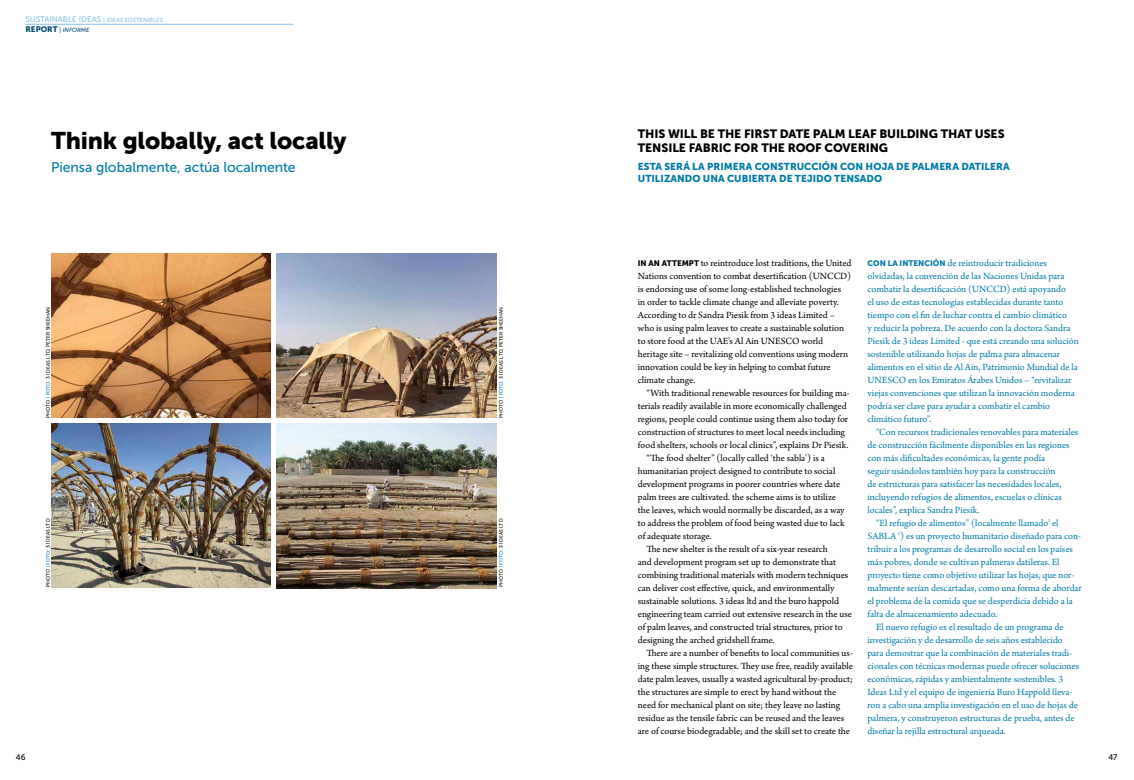
<style>
.page{position:relative;width:1134px;height:780px;background:#fff}
.page>*{position:absolute;margin:0;border:0;box-sizing:border-box;transform-origin:0 0}
.t1{font:24px "Museo Sans 900";letter-spacing:-.005em;color:#000}
.t2{font:14px "Museo Sans 500";letter-spacing:-.005em;color:#007ca9}
.t3{font:12px/14px "Museo Sans 900";letter-spacing:-.005em;color:#000}
.t4{font:10px/13px "Arno Pro";color:#000}
.t5{font:10px/13px "Arno Pro";color:#007ca9}
.t6{font:10px/12px "Museo Sans 900";letter-spacing:.005em;color:#007ca9}
.t7{font:8px "Museo Sans 500";color:#87c1e5}
.t8{font:8px "Museo Sans 500";color:#000}
.t9{font:italic 6px "Museo Sans 500";color:#004971}
.t10{font:italic 6px "Museo Sans 500";color:#87c1e5}
.t11{font:5px "Museo Sans 500";letter-spacing:.01em;color:#000}
.s1{font-size:6px}
.s2{font-style:italic;font-size:6px}
.s3{font-family:"Museo Sans 900";font-style:normal;font-size:8px}
.s4{font-style:normal}
.s5{color:#007ca9}
.s6{font-family:"Museo Sans 900";font-size:8px}
</style>
<div class="page">
<img style="left:277px;top:253px;width:219px;height:164px">
<img style="left:51px;top:253px;width:219px;height:164px">
<img style="left:51px;top:423px;width:219px;height:164px">
<img style="left:277px;top:423px;width:219px;height:165px">
<hr style="left:26px;top:24px;width:267px;height:1px;background:#87c1e5">
<p class="t7" style="left:26px;top:15px;width:112px">Su stai nabl e Ideas <span class="s1">|</span> <span class="s2">IDEAS SOSTEN</span></p>
<p class="t10" style="left:148px;top:17px;width:7px">IBLES</p>
<p class="t9" style="left:26px;top:27px;width:65px"><span class="s3">REPORT</span> <span class="s4">|</span> INFORME</p>
<h1 class="t1" style="left:51px;top:126px;width:297px">THINK GLOBALLY, ACT LOCALLY</h1>
<h2 class="t2" style="left:51px;top:160px;width:246px">Piensa globalmente, actúa localmente</h2>
<p class="t11" style="left:45px;top:417px;width:112px;rotate:-90deg">Ph oto <span class="s5">| Foto:</span> 3 id eas Ltd, Peter Sheehan</p>
<p class="t11" style="left:45px;top:586px;width:69px;rotate:-90deg">Ph oto <span class="s5">| Foto:</span> 3 id eas Ltd</p>
<p class="t11" style="left:498px;top:417px;width:112px;rotate:-90deg">Ph oto <span class="s5">| Foto:</span> 3 id eas Ltd, Peter Sheehan</p>
<p class="t11" style="left:498px;top:586px;width:69px;rotate:-90deg">Ph oto <span class="s5">| Foto:</span> 3 id eas Ltd</p>
<p class="t3" style="left:638px;top:127px;width:368px">TH IS WILL BE TH E FIRST DATE PALM LEAF BUILDIN G THAT USES<br>TENSILE FABRIC FOR TH E ROOF COVERING</p>
<p class="t6" style="left:638px;top:160px;width:372px">ESTA SERÁ LA PRIMERA CONSTRUCCIÓN CON HOJA DE PALMERA DATILERA<br>UTILIZAN</p>
<p class="t6" style="left:685px;top:172px;width:199px">DO UNA CUBIERTA DE TEJIDO TENSADO</p>
<p class="t4" style="left:638px;top:257px;width:215px"><span class="s6">IN AN ATTEMPT</span> to reintroduce lost traditions, the United Nations convention to combat desertification (UNCCD) is endorsing use of some long-established technologies<br>in order to tackle climate change and alleviate poverty.<br>According to dr Sandra Piesik from 3 ideas Limited – who is using palm leaves to create a sustainable solution to store food at the UAE’s Al Ain UNESCO world heritage site – revitalizing old conventions using modern innovation could be key in helping to combat future climate change.</p>
<p class="t4" style="left:646px;top:387px;width:205px">“With traditional renewable resources for building ma-</p>
<p class="t4" style="left:638px;top:400px;width:210px">terials readily available in more economically challenged</p>
<p class="t4" style="left:638px;top:413px;width:212px">regions, people could continue using them also today for</p>
<p class="t4" style="left:638px;top:426px;width:209px">construction of structures to meet local needs including</p>
<p class="t4" style="left:638px;top:439px;width:212px">food shelters, schools or local clinics”, explains Dr Piesik.</p>
<p class="t4" style="left:646px;top:452px;width:180px">“The food shelter” (locally called ‘the sabla’) is a</p>
<p class="t4" style="left:638px;top:465px;width:199px">humanitarian project designed to contribute to social</p>
<p class="t4" style="left:638px;top:478px;width:204px">development programs in poorer countries where date</p>
<p class="t4" style="left:638px;top:491px;width:200px">palm trees are cultivated. the scheme aims is to utilize</p>
<p class="t4" style="left:638px;top:504px;width:208px">the leaves, which would normally be discarded, as a way</p>
<p class="t4" style="left:638px;top:517px;width:208px">to address the problem of food being wasted due to lack</p>
<p class="t4" style="left:638px;top:530px;width:75px">of adequate storage.</p>
<p class="t4" style="left:646px;top:543px;width:183px">The new shelter is the result of a six-year research</p>
<p class="t4" style="left:638px;top:556px;width:200px">and development program set up to demonstrate that</p>
<p class="t4" style="left:638px;top:569px;width:212px">combining traditional materials with modern techniques</p>
<p class="t4" style="left:638px;top:582px;width:198px">can deliver cost effective, quick, and environmentally</p>
<p class="t4" style="left:638px;top:595px;width:203px">sustainable solutions. 3 ideas ltd and the buro happold</p>
<p class="t4" style="left:638px;top:608px;width:216px">engineering team carried out extensive research in the use</p>
<p class="t4" style="left:638px;top:621px;width:206px">of palm leaves, and constructed trial structures, prior to</p>
<p class="t4" style="left:638px;top:634px;width:138px">designing the arched gridshell frame.</p>
<p class="t4" style="left:646px;top:647px;width:208px">There are a number of benefits to local communities us-</p>
<p class="t4" style="left:638px;top:660px;width:217px">ing these simple structures. They use free, readily available</p>
<p class="t4" style="left:638px;top:673px;width:217px">date palm leaves, usually a wasted agricultural by-product;</p>
<p class="t4" style="left:638px;top:686px;width:200px">the structures are simple to erect by hand without the</p>
<p class="t4" style="left:638px;top:699px;width:204px">need for mechanical plant on site; they leave no lasting</p>
<p class="t4" style="left:638px;top:712px;width:208px">residue as the tensile fabric can be reused and the leaves</p>
<p class="t4" style="left:638px;top:725px;width:214px">are of course biodegradable; and the skill set to create the</p>
<p class="t5" style="left:867px;top:257px;width:213px"><span class="s6">CON LA IN TENC IÓN</span> de reintroducir tradiciones olvidadas, la convención de las Naciones Unidas para combatir la desertificación (UNCCD) está apoyando<br>el uso de estas tecnologías establecidas durante tanto tiempo con el fin de luchar contra el cambio climático<br>y reducir la pobreza. De acuerdo con la doctora Sandra Piesik de 3 ideas Limited - que está creando una solución sostenible utilizando hojas de palma para almacenar alimentos en el sitio de Al Ain, Patrimonio Mundial de la UNESCO en los Emiratos Árabes Unidos – “revitalizar viejas convenciones que utilizan la innovación moderna podría ser clave para ayudar a combatir el cambio climático futuro”.</p>
<p class="t5" style="left:876px;top:426px;width:204px">“Con recursos tradicionales renovables para materiales</p>
<p class="t5" style="left:867px;top:439px;width:204px">de construcción fácilmente disponibles en las regiones</p>
<p class="t5" style="left:867px;top:452px;width:179px">con más dificultades económicas, la gente podía</p>
<p class="t5" style="left:867px;top:465px;width:190px">seguir usándolos también hoy para la construcción</p>
<p class="t5" style="left:867px;top:478px;width:195px">de estructuras para satisfacer las necesidades locales,</p>
<p class="t5" style="left:867px;top:491px;width:196px">incluyendo refugios de alimentos, escuelas o clínicas</p>
<p class="t5" style="left:867px;top:504px;width:114px">locales”, explica Sandra Piesik.</p>
<p class="t5" style="left:876px;top:517px;width:184px">“El refugio de alimentos” (localmente llamado’ el</p>
<p class="t5" style="left:867px;top:530px;width:215px">SABLA ‘) es un proyecto humanitario diseñado para con-</p>
<p class="t5" style="left:867px;top:543px;width:207px">tribuir a los programas de desarrollo social en los países</p>
<p class="t5" style="left:867px;top:556px;width:194px">más pobres, donde se cultivan palmeras datileras. El</p>
<p class="t5" style="left:867px;top:569px;width:208px">proyecto tiene como objetivo utilizar las hojas, que nor-</p>
<p class="t5" style="left:867px;top:582px;width:216px">malmente serían descartadas, como una forma de abordar</p>
<p class="t5" style="left:867px;top:595px;width:207px">el problema de la comida que se desperdicia debido a la</p>
<p class="t5" style="left:867px;top:608px;width:131px">falta de almacenamiento adecuado.</p>
<p class="t5" style="left:876px;top:621px;width:189px">El nuevo refugio es el resultado de un programa de</p>
<p class="t5" style="left:867px;top:634px;width:197px">investigación y de desarrollo de seis años establecido</p>
<p class="t5" style="left:867px;top:647px;width:206px">para demostrar que la combinación de materiales tradi-</p>
<p class="t5" style="left:867px;top:660px;width:213px">cionales con técnicas modernas puede ofrecer soluciones</p>
<p class="t5" style="left:867px;top:673px;width:197px">económicas, rápidas y ambientalmente sostenibles. 3</p>
<p class="t5" style="left:867px;top:686px;width:206px">Ideas Ltd y el equipo de ingeniería Buro Happold lleva-</p>
<p class="t5" style="left:867px;top:699px;width:212px">ron a cabo una amplia investigación en el uso de hojas de</p>
<p class="t5" style="left:867px;top:712px;width:209px">palmera, y construyeron estructuras de prueba, antes de</p>
<p class="t5" style="left:867px;top:725px;width:140px">diseñar la rejilla estructural arqueada.</p>
<p class="t8" style="left:16px;top:753px;width:11px">46</p>
<p class="t8" style="left:1108px;top:753px;width:10px">47</p>
</div>
